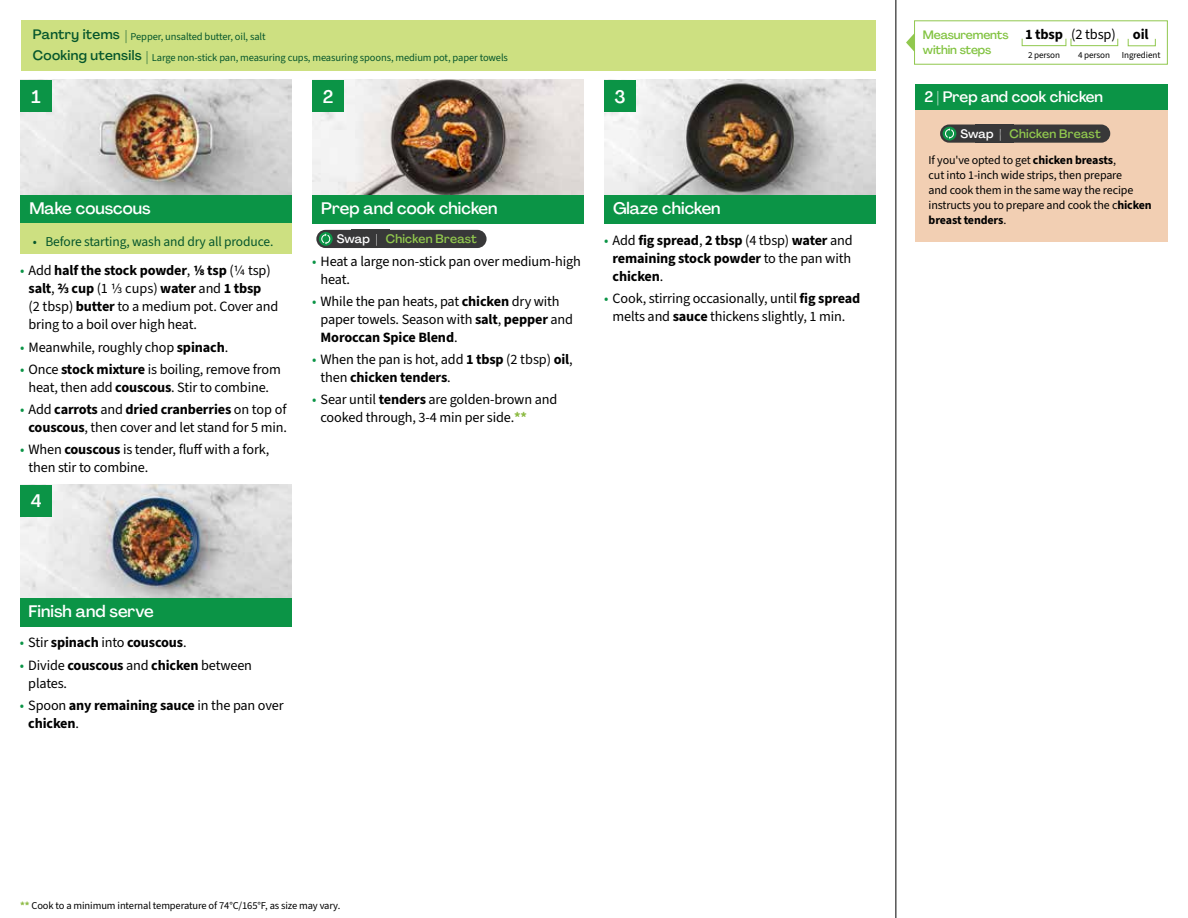
<style>
.page{position:relative;width:1188px;height:918px;background:#fff}
.page>*{position:absolute;margin:0;border:0;box-sizing:border-box;transform-origin:0 0}
.t1{font:500 18px "Agrandir";color:#fff}
.t2{font:500 16.5px "Agrandir";color:#fff}
.t3{font:500 15px "Agrandir";color:#fff}
.t4{font:700 14.4px "Source Sans 3";letter-spacing:-.01em;color:#000}
.t5{font:14.25px/18px "Source Sans 3";letter-spacing:-.01em;color:#000}
.t6{font:700 14.25px/18px "Source Sans 3";letter-spacing:-.01em;color:#000}
.t7{font:13.5px "Source Sans 3";letter-spacing:-.01em;color:#05562c}
.t8{font:500 13.5px "Agrandir";letter-spacing:.025em;color:#05562c}
.t9{font:500 12.15px "Agrandir";letter-spacing:.01em;color:#91c84e}
.t10{font:12px/15px "Source Sans 3";letter-spacing:-.01em;color:#000}
.t11{font:500 12px/15.8px "Agrandir";letter-spacing:-.01em;color:#82c341}
.t12{font:10.5px "Source Sans 3";letter-spacing:-.01em;color:#05562c}
.t13{font:10.5px "Source Sans 3";letter-spacing:-.01em;color:#000}
.t14{font:9.15px "Source Sans 3";letter-spacing:-.01em;color:#000}
.s1{font-family:"Agrandir";font-weight:500;font-size:13.5px}
.s2{color:#0b9446}
.s3{font-weight:700}
.s4{color:#fff}
.s5{font-weight:700;color:#8cba42}
.s6{font-weight:400;color:#0b9446}
.s7{font-weight:400}
</style>
<div class="page">
<img style="left:20px;top:485px;width:272px;height:113px">
<img style="left:20px;top:80px;width:272px;height:115px">
<img style="left:312px;top:80px;width:272px;height:115px">
<img style="left:604px;top:80px;width:272px;height:115px">
<div style="left:312px;top:195px;width:272px;height:29px;background:#0b9446"></div>
<div style="left:20px;top:195px;width:272px;height:29px;background:#0b9446"></div>
<div style="left:20px;top:598px;width:272px;height:28px;background:#0b9446"></div>
<div style="left:604px;top:195px;width:272px;height:29px;background:#0b9446"></div>
<div style="left:21px;top:20px;width:855px;height:51px;background:#cde081"></div>
<div style="left:20px;top:224px;width:272px;height:30px;background:#cde081"></div>
<hr style="left:896px;top:0;width:1px;height:918px;background:#000">
<div style="left:20px;top:485px;width:32px;height:31px;background:#0b9446"></div>
<div style="left:20px;top:80px;width:32px;height:32px;background:#0b9446"></div>
<div style="left:312px;top:80px;width:32px;height:32px;background:#0b9446"></div>
<div style="left:604px;top:80px;width:32px;height:32px;background:#0b9446"></div>
<div style="left:914px;top:20px;width:254px;height:45px;border:1px solid #91c84e"></div>
<div style="left:1022px;top:38px;width:44px;height:8px;border:1px solid #91c84e"></div>
<div style="left:1071px;top:38px;width:47px;height:8px;border:1px solid #91c84e"></div>
<div style="left:1128px;top:38px;width:28px;height:8px;border:1px solid #91c84e"></div>
<svg style="left:906px;top:33px;width:9px;height:19px"></svg>
<div style="left:916px;top:110px;width:252px;height:131px;background:#f2cfb3"></div>
<div style="left:916px;top:84px;width:252px;height:26px;background:#0b9446"></div>
<div style="left:975px;top:125px;width:38px;height:18px;background:#383839"></div>
<div style="left:940px;top:125px;width:71px;height:18px;background:#383839;border-radius:9px"></div>
<svg style="left:943px;top:127px;width:13px;height:14px"></svg>
<svg style="left:945px;top:128px;width:9px;height:11px"></svg>
<div style="left:1001px;top:125px;width:109px;height:18px;background:#383839;border-radius:9px"></div>
<div style="left:351px;top:230px;width:38px;height:18px;background:#383839"></div>
<div style="left:316px;top:230px;width:71px;height:18px;background:#383839;border-radius:9px"></div>
<svg style="left:319px;top:232px;width:14px;height:14px"></svg>
<svg style="left:321px;top:233px;width:9px;height:11px"></svg>
<div style="left:377px;top:230px;width:110px;height:18px;background:#383839;border-radius:9px"></div>
<p class="t12" style="left:33px;top:30px;width:234px"><span class="s1">Pantry items |</span> Pepper, unsalted butter, oil, salt</p>
<p class="t8" style="left:33px;top:47px;width:110px">Cooking utensils</p>
<p class="t12" style="left:146px;top:51px;width:363px"><span class="s1">|</span> Large non-stick pan, measuring cups, measuring spoons, medium pot, paper towels</p>
<p class="t1" style="left:32px;top:86px;width:11px">1</p>
<p class="t1" style="left:323px;top:86px;width:12px">2</p>
<p class="t1" style="left:614px;top:85px;width:13px">3</p>
<p class="t2" style="left:29px;top:198px;width:123px">Make couscous</p>
<p class="t7" style="left:33px;top:233px;width:242px">• Before starting, wash and dry all produce.</p>
<p class="t5" style="left:29px;top:262px;width:251px;text-indent:-9px"><span class="s2">•</span> Add <span class="s3">half the stock powder</span>, <span class="s3">1/8 tsp</span> (1/4 tsp) <span class="s3">salt</span>, <span class="s3">2/3 cup</span> (1 1/3 cups) <span class="s3">water</span> and <span class="s3">1 tbsp<br></span>(2 tbsp) <span class="s3">butter</span> to a medium pot. Cover and bring to a boil over high heat.</p>
<p class="t5" style="left:20px;top:338px;width:210px"><span class="s2">•</span> Meanwhile, roughly chop <span class="s3">spinach</span>.</p>
<p class="t5" style="left:20px;top:360px;width:262px;text-align:center"><span class="s2">•</span> Once <span class="s3">stock mixture</span> is boiling, remove from heat, then add <span class="s3">couscous</span>. Stir to combine.</p>
<p class="t5" style="left:20px;top:400px;width:268px;text-align:center"><span class="s2">•</span> Add <span class="s3">carrots</span> and <span class="s3">dried cranberries</span> on top of <span class="s3">couscous</span>, then cover and let stand for 5 min.</p>
<p class="t5" style="left:29px;top:441px;width:243px;text-indent:-9px"><span class="s2">•</span> When <span class="s3">couscous</span> is tender, fluff with a fork, then stir to combine.</p>
<p class="t1" style="left:31px;top:490px;width:12px">4</p>
<p class="t2" style="left:321px;top:198px;width:178px">Prep and cook chicken</p>
<p class="t2" style="left:613px;top:198px;width:109px">Glaze chicken</p>
<p class="t9" style="left:337px;top:231px;width:142px"><span class="s4">Swap |</span> Chicken Breast</p>
<p class="t5" style="left:321px;top:252px;width:262px;text-indent:-9px"><span class="s2">•</span> Heat a large non-stick pan over medium-high heat.</p>
<p class="t5" style="left:321px;top:292px;width:254px;text-indent:-9px"><span class="s2">•</span> While the pan heats, pat <span class="s3">chicken</span> dry with paper towels. Season with <span class="s3">salt</span>, <span class="s3">pepper</span> and<br><span class="s3">Moroccan Spice Blend</span>.</p>
<p class="t5" style="left:321px;top:351px;width:254px;text-indent:-9px"><span class="s2">•</span> When the pan is hot, add <span class="s3">1 tbsp</span> (2 tbsp) <span class="s3">oil</span>, then <span class="s3">chicken tenders</span>.</p>
<p class="t5" style="left:321px;top:391px;width:238px;text-indent:-9px"><span class="s2">•</span> Sear until <span class="s3">tenders</span> are golden-brown and cooked through, 3-4 min per side.<span class="s5">**</span></p>
<p class="t6" style="left:613px;top:231px;width:242px;text-align:justify;text-indent:-9px"><span class="s6">•</span> <span class="s7">Add</span> fig spread<span class="s7">,</span> 2 tbsp <span class="s7">(4 tbsp)</span> water <span class="s7">and </span>remaining stock powder <span class="s7">to the pan with </span>chicken<span class="s7">.</span></p>
<p class="t5" style="left:604px;top:289px;width:258px;text-align:center"><span class="s2">•</span> Cook, stirring occasionally, until <span class="s3">fig spread </span>melts and <span class="s3">sauce</span> thickens slightly, 1 min.</p>
<p class="t2" style="left:29px;top:601px;width:127px">Finish and serve</p>
<p class="t6" style="left:20px;top:634px;width:168px"><span class="s6">•</span> <span class="s7">Stir</span> spinach <span class="s7">into</span> couscous<span class="s7">.</span></p>
<p class="t5" style="left:28px;top:656px;width:225px;text-indent:-9px"><span class="s2">•</span> Divide <span class="s3">couscous</span> and <span class="s3">chicken</span> between plates.</p>
<p class="t6" style="left:28px;top:696px;width:257px;text-indent:-9px"><span class="s6">•</span> <span class="s7">Spoon</span> any remaining sauce <span class="s7">in the pan over </span>chicken<span class="s7">.</span></p>
<p class="t11" style="left:923px;top:26px;width:87px">Measurements within steps</p>
<p class="t4" style="left:1025px;top:25px;width:125px">1 tbsp <span class="s7">(2 tbsp)</span> oil</p>
<p class="t14" style="left:1028px;top:49px;width:34px">2 person</p>
<p class="t14" style="left:1078px;top:49px;width:34px">4 person</p>
<p class="t14" style="left:1122px;top:49px;width:40px">Ingredient</p>
<p class="t3" style="left:924px;top:88px;width:180px">2 | Prep and cook chicken</p>
<p class="t9" style="left:960px;top:126px;width:142px"><span class="s4">Swap |</span> Chicken Breast</p>
<p class="t10" style="left:929px;top:153px;width:225px">If you've opted to get <span class="s3">chicken breasts</span>,<br>cut into 1-inch wide strips, then prepare<br>and cook them in the same way the recipe instructs you to prepare and cook the c<span class="s3">hicken breast tenders</span>.</p>
<p class="t13" style="left:20px;top:898px;width:322px"><span class="s5">**</span> Cook to a minimum internal temperature of 74°C/165°F, as size may vary.</p>
</div>
